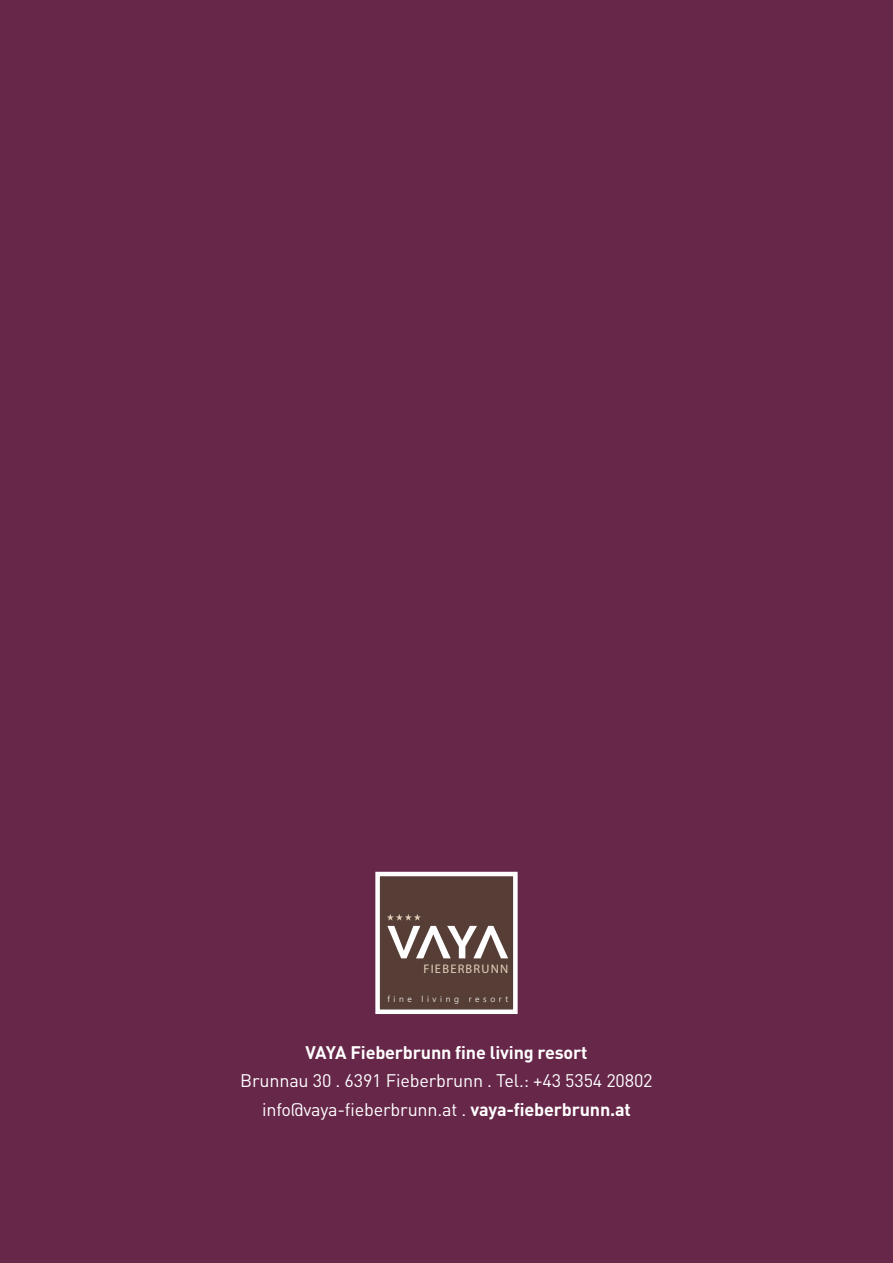
<style>
.page{position:relative;width:893px;height:1263px;background:#672749}
.page>*{position:absolute;margin:0;border:0;box-sizing:border-box;transform-origin:0 0}
.t1{font:18px/28.5px "DIN";letter-spacing:-.01em;color:#fff;text-align:center}
.t2{font:700 18px "DIN";letter-spacing:-.01em;color:#fff}
.t3{font:12.45px "Expressway Rg";letter-spacing:.1em;color:#e3ceb8}
.t4{font:8.55px "Webly Sleek UI Semilight";letter-spacing:.425em;color:#fff}
.s1{font-weight:700}
</style>
<div class="page">
<div style="left:378px;top:874px;width:137px;height:138px;background:#563e37"></div>
<svg style="left:387px;top:914px;width:121px;height:44px"></svg>
<div style="left:375px;top:872px;width:143px;height:142px;border:4px solid #fff"></div>
<p class="t3" style="left:423px;top:961px;width:87px">FIEBERBRUNN</p>
<p class="t4" style="left:387px;top:992px;width:122px">fine living resort</p>
<p class="t2" style="left:305px;top:1040px;width:284px">VAYA Fieberbrunn fine living resort</p>
<p class="t1" style="left:240px;top:1066px;width:414px">Brunnau 30 . 6391 Fieberbrunn . Tel.: +43 5354 20802 info@vaya-fieberbrunn.at . <span class="s1">vaya-fieberbrunn.at</span></p>
</div>
